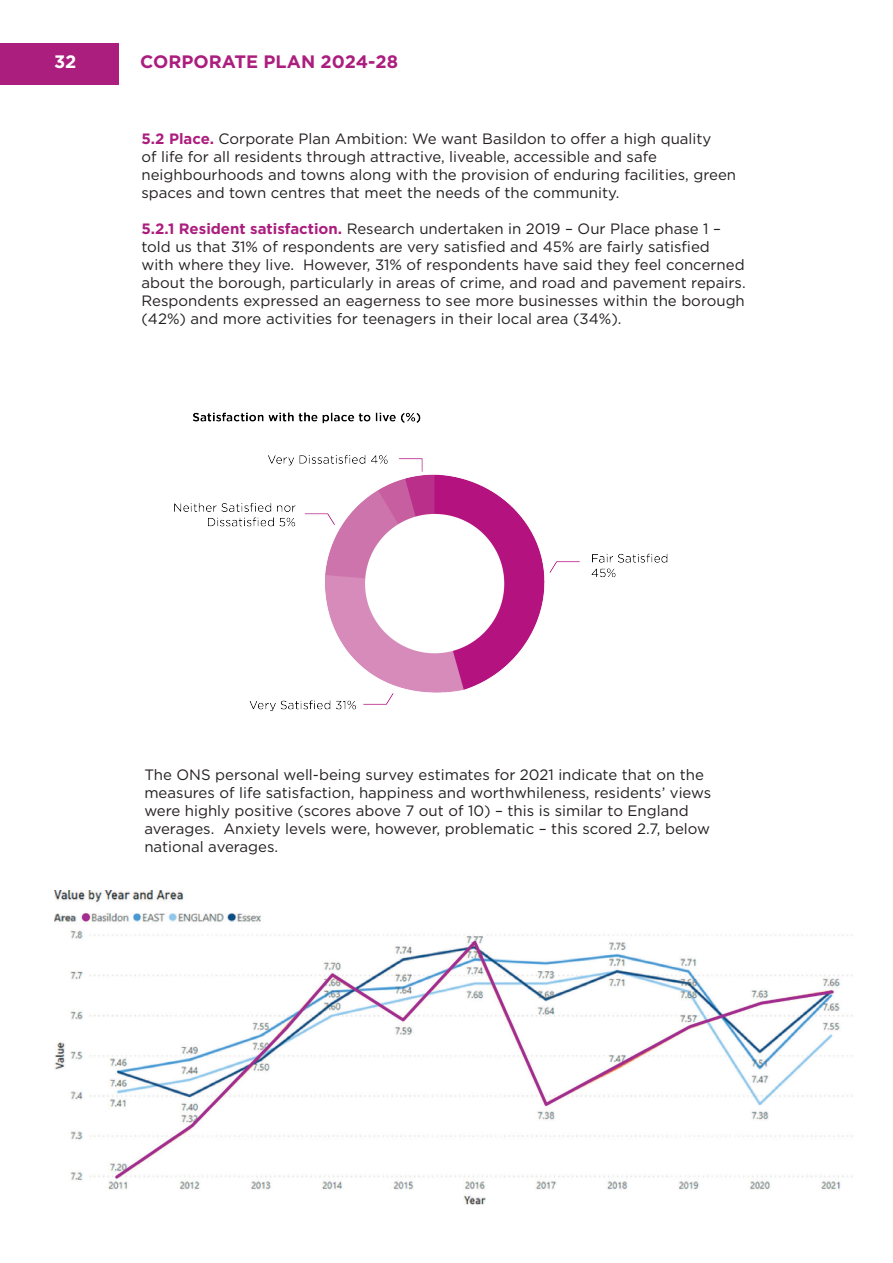
<style>
.page{position:relative;width:893px;height:1263px;background:#fff}
.page>*{position:absolute;margin:0;border:0;box-sizing:border-box;transform-origin:0 0}
.t1{font:700 18px "Gotham";color:#ab1e7e}
.t2{font:700 18px "Gotham";color:#fff}
.t3{font:15px/18px "Gotham";color:#231f20}
.s1{font-weight:700;color:#ab1e7e}
</style>
<div class="page">
<div style="left:0;top:44px;width:118px;height:41px;background:#ab1e7e"></div>
<img style="left:174px;top:412px;width:494px;height:299px">
<img style="left:54px;top:890px;width:799px;height:315px">
<p class="t2" style="left:54px;top:49px;width:24px">32</p>
<p class="t1" style="left:140px;top:49px;width:259px">CORPORATE PLAN 2024-28</p>
<p class="t3" style="left:141px;top:129px;width:596px"><span class="s1">5.2 Place.</span> Corporate Plan Ambition: We want Basildon to offer a high quality<br>of life for all residents through attractive, liveable, accessible and safe neighbourhoods and towns along with the provision of enduring facilities, green spaces and town centres that meet the needs of the community.</p>
<p class="t3" style="left:141px;top:219px;width:606px"><span class="s1">5.2.1 Resident satisfaction.</span> Research undertaken in 2019 – Our Place phase 1 – told us that 31% of respondents are very satisfied and 45% are fairly satisfied with where they live. However, 31% of respondents have said they feel concerned about the borough, particularly in areas of crime, and road and pavement repairs.<br>Respondents expressed an eagerness to see more businesses within the borough (42%) and more activities for teenagers in their local area (34%).</p>
<p class="t3" style="left:144px;top:765px;width:568px">The ONS personal well-being survey estimates for 2021 indicate that on the measures of life satisfaction, happiness and worthwhileness, residents’ views were highly positive (scores above 7 out of 10) – this is similar to England averages. Anxiety levels were, however, problematic – this scored 2.7, below national averages.</p>
</div>
